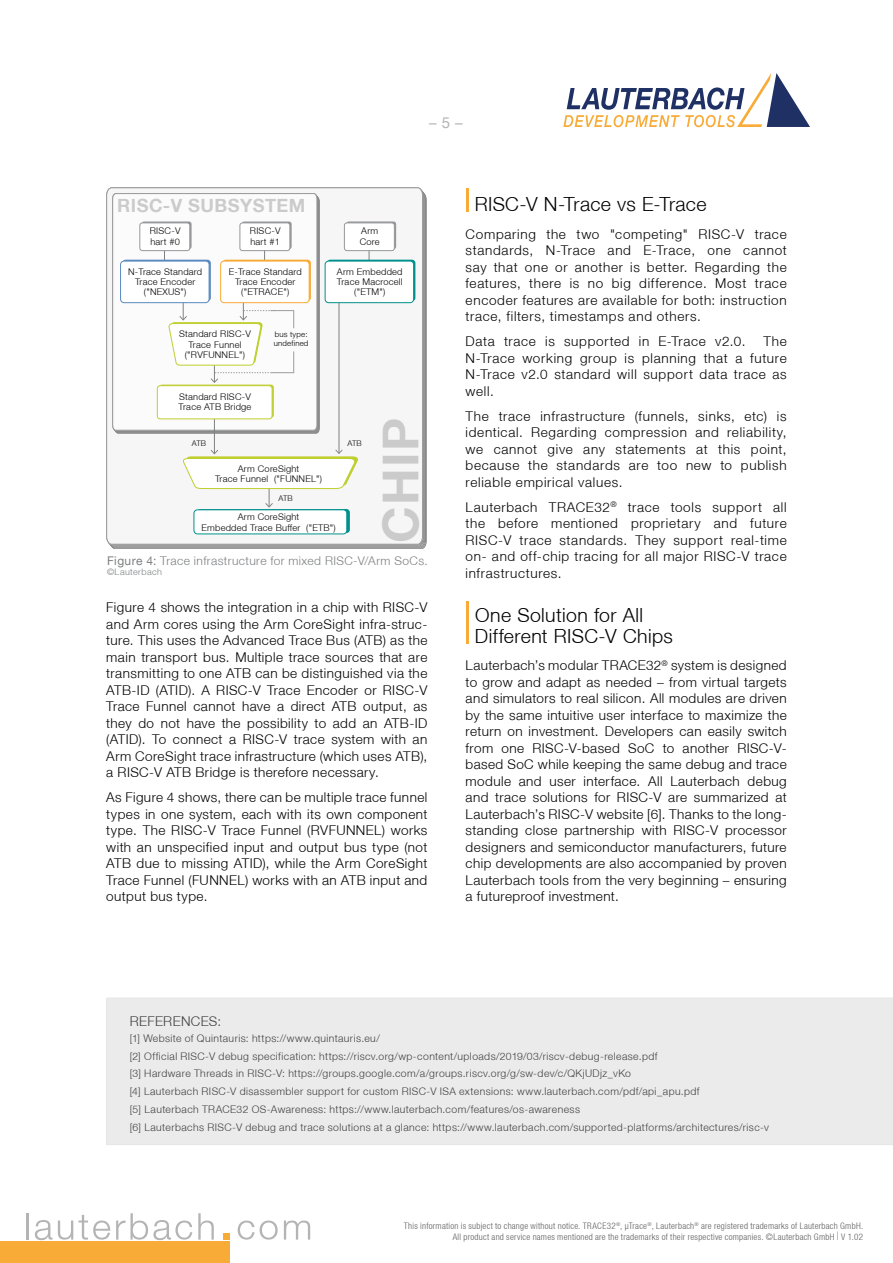
<style>
.page{position:relative;width:893px;height:1263px;background:#fff}
.page>*{position:absolute;margin:0;border:0;box-sizing:border-box;transform-origin:0 0}
.t1{font:700 49.5px "Helvetica Neue LT";color:#cccbcb}
.t2{font:300 19.5px/21px "Helvetica Neue LT";letter-spacing:.02em;color:#000}
.t3{font:700 18.3px "Helvetica Neue LT";letter-spacing:.025em;color:#cccbcb}
.t4{font:15px "Helvetica Neue LT";color:#b4b4b6}
.t5{font:300 13.5px/16.5px "Helvetica Neue LT";letter-spacing:.04em;color:#000;text-align:justify}
.t6{font:300 13.5px "Helvetica Neue LT";letter-spacing:.025em;color:#404040}
.t7{font:300 12px "Helvetica Neue LT";letter-spacing:.035em;color:#7c7f81}
.t8{font:300 10.5px/17.7px "Helvetica Neue LT";letter-spacing:.04em;color:#404040}
.t9{font:300 9.3px/10.4px "Helvetica Neue LT";letter-spacing:.025em;color:#000;text-align:center}
.t10{font:300 condensed 9px/10.5px "Helvetica Neue LT";letter-spacing:.03em;color:#5e5e5e;text-align:right}
.t11{font:300 9px "Helvetica Neue LT";letter-spacing:.045em;color:#7c7f81}
.t12{font:300 7.8px/9.1px "Helvetica Neue LT";letter-spacing:.025em;color:#000}
.s1{font-weight:400}
.s2{font-size:11.7px}
</style>
<div class="page">
<div style="left:223px;top:1233px;width:7px;height:6px;background:#f8ab37"></div>
<hr style="left:26px;top:1213px;width:3px;height:26px;background:#b4b4b6">
<svg style="left:35px;top:1220px;width:38px;height:20px"></svg>
<svg style="left:79px;top:1215px;width:31px;height:24px"></svg>
<svg style="left:116px;top:1213px;width:76px;height:27px"></svg>
<svg style="left:198px;top:1213px;width:16px;height:26px"></svg>
<svg style="left:238px;top:1220px;width:40px;height:19px"></svg>
<svg style="left:284px;top:1220px;width:26px;height:19px"></svg>
<div style="left:0;top:1242px;width:230px;height:21px;background:#f8ab37"></div>
<svg style="left:563px;top:73px;width:247px;height:54px"></svg>
<div style="left:106px;top:998px;width:787px;height:147px;background:#ebebeb"></div>
<svg style="left:106px;top:187px;width:317px;height:358px"></svg>
<svg style="left:112px;top:193px;width:206px;height:238px"></svg>
<div style="left:142px;top:221px;width:50px;height:28px;background:#96979a;border-radius:3px"></div>
<div style="left:122px;top:260px;width:89px;height:41px;background:#5b8ac1;border-radius:4px"></div>
<div style="left:242px;top:221px;width:50px;height:28px;background:#96979a;border-radius:3px"></div>
<hr style="left:214px;top:412px;width:1px;height:41px;background:#7e8181">
<hr style="left:339px;top:303px;width:1px;height:150px;background:#7e8181">
<div style="left:222px;top:260px;width:89px;height:41px;background:#f8af41;border-radius:4px"></div>
<div style="left:157px;top:386px;width:115px;height:33px;background:#fff;border-radius:3px"></div>
<div style="left:157px;top:385px;width:115px;height:34px;border:1px solid #bfcf2f;border-radius:3px"></div>
<div style="left:140px;top:223px;width:50px;height:28px;background:#fff;border-radius:3px"></div>
<div style="left:140px;top:223px;width:50px;height:28px;border:1px solid #96979a;border-radius:3px"></div>
<div style="left:121px;top:261px;width:88px;height:42px;background:#fff;border-radius:4px"></div>
<div style="left:120px;top:261px;width:89px;height:42px;border:1px solid #5b8ac1;border-radius:4px"></div>
<div style="left:240px;top:223px;width:50px;height:28px;background:#fff;border-radius:3px"></div>
<div style="left:240px;top:223px;width:50px;height:28px;border:1px solid #96979a;border-radius:3px"></div>
<div style="left:221px;top:261px;width:88px;height:42px;background:#fff;border-radius:4px"></div>
<div style="left:220px;top:261px;width:89px;height:42px;border:1px solid #f8ab37;border-radius:4px"></div>
<div style="left:346px;top:221px;width:50px;height:28px;background:#96979a;border-radius:3px"></div>
<div style="left:327px;top:260px;width:88px;height:41px;background:#07938e;border-radius:4px"></div>
<div style="left:344px;top:223px;width:50px;height:28px;background:#fff;border-radius:3px"></div>
<div style="left:344px;top:223px;width:51px;height:28px;border:1px solid #96979a;border-radius:3px"></div>
<div style="left:325px;top:261px;width:89px;height:42px;background:#fff;border-radius:4px"></div>
<div style="left:325px;top:261px;width:89px;height:42px;border:1px solid #00918c;border-radius:4px"></div>
<svg style="left:168px;top:301px;width:126px;height:82px"></svg>
<svg style="left:182px;top:450px;width:177px;height:58px"></svg>
<div style="left:194px;top:510px;width:153px;height:24px;background:#fff;border-radius:4px"></div>
<div style="left:194px;top:509px;width:153px;height:25px;border:1px solid #00918c;border-radius:4px"></div>
<hr style="left:466px;top:189px;width:3px;height:23px;background:#f8ab37">
<hr style="left:466px;top:601px;width:3px;height:43px;background:#f8ab37">
<p class="t4" style="left:429px;top:113px;width:35px">– 5 –</p>
<h3 class="t3" style="left:117px;top:195px;width:190px">RISC-V SUBSYSTEM</h3>
<p class="t9" style="left:150px;top:225px;width:32px;text-align:left">RISC-V hart #0</p>
<p class="t9" style="left:128px;top:266px;width:76px">N-Trace Standard<br>Trace Encoder ("NEXUS")</p>
<p class="t9" style="left:229px;top:266px;width:75px">E-Trace Standard<br>Trace Encoder ("ETRACE")</p>
<p class="t9" style="left:179px;top:328px;width:73px">Standard RISC-V<br>Trace Funnel ("RVFUNNEL")</p>
<p class="t9" style="left:179px;top:391px;width:74px;text-align:left">Standard RISC-V<br>Trace ATB Bridge</p>
<p class="t9" style="left:250px;top:225px;width:32px;text-align:left">RISC-V hart #1</p>
<p class="t12" style="left:274px;top:330px;width:36px">bus type: undefined</p>
<p class="t9" style="left:360px;top:225px;width:21px;text-align:left">Arm<br>Core</p>
<p class="t9" style="left:337px;top:266px;width:67px">Arm Embedded<br>Trace Macrocell ("ETM")</p>
<p class="t12" style="left:192px;top:439px;width:16px">ATB</p>
<p class="t12" style="left:347px;top:439px;width:16px">ATB</p>
<p class="t9" style="left:215px;top:463px;width:109px">Arm CoreSight<br>Trace Funnel ("FUNNEL")</p>
<p class="t12" style="left:278px;top:494px;width:16px">ATB</p>
<p class="t9" style="left:201px;top:511px;width:136px">Arm CoreSight<br>Embedded Trace Buffer ("ETB")</p>
<h1 class="t1" style="left:370px;top:543px;width:126px;rotate:-90deg">CHIP</h1>
<p class="t7" style="left:107px;top:553px;width:322px"><span class="s1">Figure 4:</span> Trace infrastructure for mixed RISC-V/Arm SoCs.</p>
<p class="t11" style="left:107px;top:567px;width:56px">©Lauterbach</p>
<p class="t5" style="left:106px;top:599px;width:323px">Figure 4 shows the integration in a chip with RISC-V and Arm cores using the Arm CoreSight infra-struc&shy;ture. This uses the Advanced Trace Bus (ATB) as the main transport bus. Multiple trace sources that are transmitting to one ATB can be distinguished via the ATB-ID (ATID). A RISC-V Trace Encoder or RISC-V Trace Funnel cannot have a direct ATB output, as they do not have the possibility to add an ATB-ID (ATID). To connect a RISC-V trace system with an Arm CoreSight trace infrastructure (which uses ATB), a RISC-V ATB Bridge is therefore necessary.</p>
<p class="t5" style="left:106px;top:789px;width:323px">As Figure 4 shows, there can be multiple trace funnel types in one system, each with its own component type. The RISC-V Trace Funnel (RVFUNNEL) works with an unspecified input and output bus type (not ATB due to missing ATID), while the Arm CoreSight Trace Funnel (FUNNEL) works with an ATB input and output bus type.</p>
<h2 class="t2" style="left:475px;top:193px;width:233px">RISC-V N-Trace vs E-Trace</h2>
<p class="t5" style="left:466px;top:225px;width:323px">Comparing the two "competing" RISC-V trace standards, N-Trace and E-Trace, one cannot say that one or another is better. Regarding the features, there is no big difference. Most trace encoder features are available for both: instruction trace, filters, timestamps and others.</p>
<p class="t5" style="left:466px;top:333px;width:281px">Data trace is supported in E-Trace v2.0.</p>
<p class="t5" style="left:466px;top:333px;width:323px;text-indent:298px">The N-Trace working group is planning that a future N-Trace v2.0 standard will support data trace as well.</p>
<p class="t5" style="left:466px;top:407px;width:323px">The trace infrastructure (funnels, sinks, etc) is identical. Regarding compression and reliability, we cannot give any statements at this point, because the standards are too new to publish reliable empirical values.</p>
<p class="t5" style="left:466px;top:498px;width:323px">Lauterbach TRACE32<sup>®</sup> trace tools support all the before mentioned proprietary and future RISC-V trace standards. They support real-time on- and off-chip tracing for all major RISC-V trace infrastructures.</p>
<h2 class="t2" style="left:475px;top:604px;width:200px">One Solution for All<br>Different RISC-V Chips</h2>
<p class="t5" style="left:466px;top:657px;width:323px">Lauterbach’s modular TRACE32<sup>®</sup> system is designed to grow and adapt as needed – from virtual targets and simulators to real silicon. All modules are driven by the same intuitive user interface to maximize the return on investment. Developers can easily switch from one RISC-V-based SoC to another RISC-V&shy;based SoC while keeping the same debug and trace module and user interface. All Lauterbach debug and trace solutions for RISC-V are summarized at Lauterbach’s RISC-V website [6]. Thanks to the long&shy;standing close partnership with RISC-V processor designers and semiconductor manufacturers, future chip developments are also accompanied by proven Lauterbach tools from the very beginning – ensuring a futureproof investment.</p>
<p class="t6" style="left:130px;top:1012px;width:93px">REFERENCES:</p>
<p class="t8" style="left:130px;top:1029px;width:641px">[1] Website of Quintauris: https://www.quintauris.eu/<br>[2] Official RISC-V debug specification: https://riscv.org/wp-content/uploads/2019/03/riscv-debug-release.pdf<br>[3] Hardware Threads in RISC-V: https://groups.google.com/a/groups.riscv.org/g/sw-dev/c/QKjUDjz_vKo<br>[4] Lauterbach RISC-V disassembler support for custom RISC-V ISA extensions: www.lauterbach.com/pdf/api_apu.pdf<br>[5] Lauterbach TRACE32 OS-Awareness: https://www.lauterbach.com/features/os-awareness<br>[6] Lauterbachs RISC-V debug and trace solutions at a glance: https://www.lauterbach.com/supported-platforms/architectures/risc-v</p>
<p class="t10" style="left:404px;top:1221px;width:461px">This information is subject to change without notice. TRACE32<sup>®</sup>, µTrace<sup>®</sup>, Lauterbach<sup>®</sup> are registered trademarks of Lauterbach GmbH.<br>All product and service names mentioned are the trademarks of their respective companies. ©Lauterbach GmbH <span class="s2">|</span> V 1.02</p>
</div>
